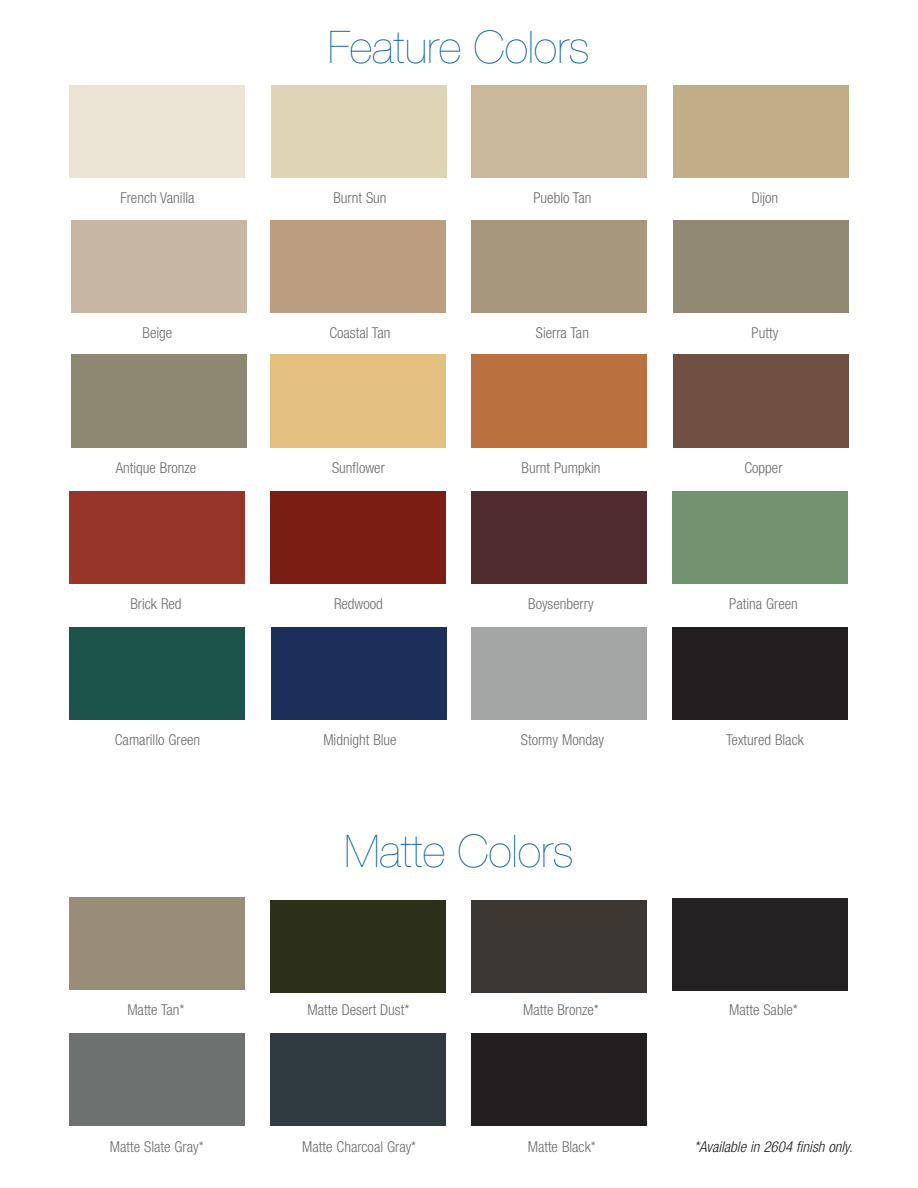
<style>
.page{position:relative;width:918px;height:1188px;background:#fff}
.page>*{position:absolute;margin:0;border:0;box-sizing:border-box;transform-origin:0 0}
.t1{font:200 45px "Helvetica Neue LT Std";color:#015dab}
.t2{font:300 condensed 15px "Helvetica Neue LT Std";color:#6c6d70}
.t3{font:italic 300 condensed 15px "Helvetica Neue LT Std";color:#231f20}
</style>
<div class="page">
<div style="left:70px;top:85px;width:175px;height:93px;background:#ece4d5"></div>
<div style="left:272px;top:85px;width:175px;height:93px;background:#dfd4b6"></div>
<div style="left:472px;top:85px;width:175px;height:93px;background:#c9b89a"></div>
<div style="left:674px;top:85px;width:175px;height:93px;background:#c1ae87"></div>
<div style="left:71px;top:220px;width:176px;height:93px;background:#c8b6a5"></div>
<div style="left:270px;top:220px;width:176px;height:93px;background:#bb9e80"></div>
<div style="left:472px;top:220px;width:175px;height:93px;background:#a6977d"></div>
<div style="left:674px;top:220px;width:175px;height:93px;background:#918972"></div>
<div style="left:71px;top:355px;width:176px;height:93px;background:#8e8771"></div>
<div style="left:270px;top:355px;width:176px;height:93px;background:#e3c07f"></div>
<div style="left:472px;top:355px;width:175px;height:93px;background:#bb7040"></div>
<div style="left:674px;top:355px;width:175px;height:93px;background:#6f4f41"></div>
<div style="left:70px;top:491px;width:175px;height:93px;background:#963528"></div>
<div style="left:270px;top:491px;width:176px;height:93px;background:#7a1d13"></div>
<div style="left:472px;top:491px;width:175px;height:93px;background:#502c30"></div>
<div style="left:672px;top:491px;width:176px;height:93px;background:#729270"></div>
<div style="left:70px;top:627px;width:175px;height:93px;background:#1c544b"></div>
<div style="left:672px;top:627px;width:176px;height:93px;background:#231f20"></div>
<div style="left:272px;top:627px;width:175px;height:93px;background:#1a2f5a"></div>
<div style="left:472px;top:627px;width:175px;height:93px;background:#a3a6a4"></div>
<div style="left:70px;top:1033px;width:175px;height:93px;background:#6d716f"></div>
<div style="left:472px;top:1033px;width:175px;height:93px;background:#231f20"></div>
<div style="left:270px;top:1033px;width:176px;height:93px;background:#2f3b41"></div>
<div style="left:673px;top:898px;width:175px;height:93px;background:#252224"></div>
<div style="left:472px;top:900px;width:175px;height:93px;background:#3c3732"></div>
<div style="left:270px;top:900px;width:176px;height:93px;background:#2c301a"></div>
<div style="left:70px;top:897px;width:175px;height:93px;background:#9a8d78"></div>
<h1 class="t1" style="left:328px;top:21px;width:263px">Feature Colors</h1>
<p class="t2" style="left:120px;top:189px;width:76px">French Vanilla</p>
<p class="t2" style="left:333px;top:189px;width:55px">Burnt Sun</p>
<p class="t2" style="left:533px;top:189px;width:60px">Pueblo Tan</p>
<p class="t2" style="left:752px;top:189px;width:28px">Dijon</p>
<p class="t2" style="left:143px;top:324px;width:31px">Beige</p>
<p class="t2" style="left:329px;top:324px;width:63px">Coastal Tan</p>
<p class="t2" style="left:536px;top:324px;width:55px">Sierra Tan</p>
<p class="t2" style="left:752px;top:324px;width:28px">Putty</p>
<p class="t2" style="left:116px;top:460px;width:82px">Antique Bronze</p>
<p class="t2" style="left:332px;top:460px;width:54px">Sunflower</p>
<p class="t2" style="left:522px;top:460px;width:80px">Burnt Pumpkin</p>
<p class="t2" style="left:744px;top:460px;width:40px">Copper</p>
<p class="t2" style="left:130px;top:595px;width:53px">Brick Red</p>
<p class="t2" style="left:334px;top:595px;width:50px">Redwood</p>
<p class="t2" style="left:528px;top:595px;width:67px">Boysenberry</p>
<p class="t2" style="left:729px;top:595px;width:70px">Patina Green</p>
<p class="t2" style="left:115px;top:731px;width:87px">Camarillo Green</p>
<p class="t2" style="left:323px;top:731px;width:75px">Midnight Blue</p>
<p class="t2" style="left:521px;top:731px;width:85px">Stormy Monday</p>
<p class="t2" style="left:726px;top:731px;width:79px">Textured Black</p>
<h1 class="t1" style="left:344px;top:825px;width:231px">Matte Colors</h1>
<p class="t2" style="left:127px;top:1001px;width:59px">Matte Tan*</p>
<p class="t2" style="left:308px;top:1001px;width:103px">Matte Desert Dust*</p>
<p class="t2" style="left:523px;top:1001px;width:77px">Matte Bronze*</p>
<p class="t2" style="left:729px;top:1001px;width:70px">Matte Sable*</p>
<p class="t2" style="left:110px;top:1138px;width:95px">Matte Slate Gray*</p>
<p class="t2" style="left:302px;top:1138px;width:116px">Matte Charcoal Gray*</p>
<p class="t2" style="left:528px;top:1138px;width:70px">Matte Black*</p>
<p class="t3" style="left:694px;top:1138px;width:160px">*Available in 2604 finish only.</p>
</div>
